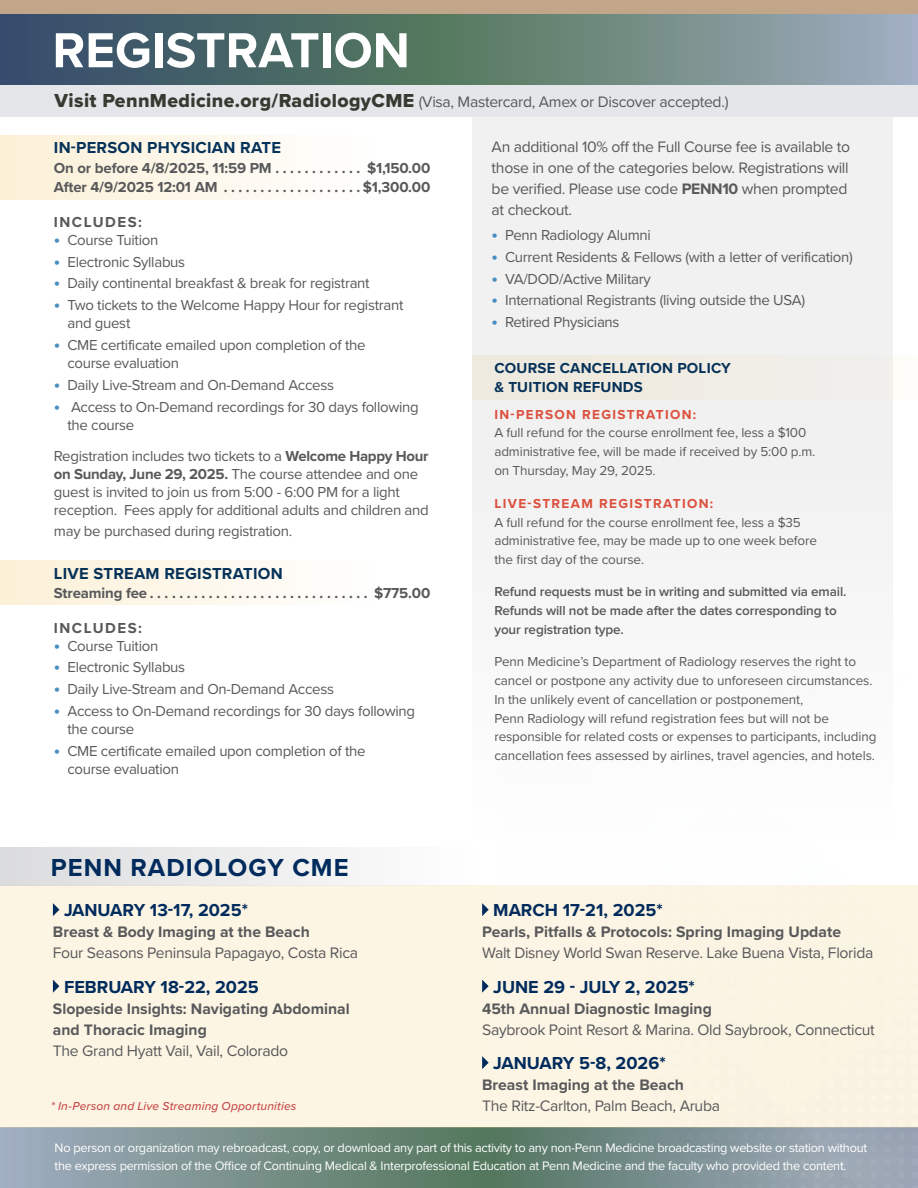
<style>
.page{position:relative;width:918px;height:1188px;background:#fff}
.page>*{position:absolute;margin:0;border:0;box-sizing:border-box;transform-origin:0 0}
.t1{font:700 51px "Proxima Nova";color:#fff}
.t2{font:700 25.5px "Proxima Nova";letter-spacing:.04em;color:#002b5c}
.t3{font:700 18px "Proxima Nova";color:#002b5c}
.t4{font:700 16.5px "Proxima Nova";letter-spacing:.015em;color:#063259}
.t5{font:15.75px/21px "Proxima Nova";letter-spacing:-.02em;color:#58595b}
.t6{font:700 15.75px/21px "Proxima Nova";color:#58595b}
.t7{font:15px/18px "Proxima Nova";letter-spacing:-.02em;color:#58595b}
.t8{font:700 15px "Proxima Nova";letter-spacing:-.01em;color:#58595b}
.t9{font:700 15px/19.5px "Proxima Nova";letter-spacing:.015em;color:#063259}
.t10{font:700 15px "Proxima Nova";letter-spacing:.1em;color:#58595b}
.t11{font:13.5px/18.8px "Proxima Nova";letter-spacing:-.01em;color:#58595b}
.t12{font:600 13.5px/18.8px "Proxima Nova";letter-spacing:-.01em;color:#58595b}
.t13{font:700 13.5px "Proxima Nova";letter-spacing:.1em;color:#dc4f3d}
.t14{font:12.75px/18px "Proxima Nova";letter-spacing:-.02em;color:#fff}
.t15{font:italic 500 12px "Proxima Nova";letter-spacing:.015em;color:#c84c4c}
.s1{font-family:"Proxima Nova Extrabld";font-size:19.5px;color:#353b31}
.s2{font-weight:700;font-size:18px;color:#498ec1}
.s3{font-weight:700}
</style>
<div class="page">
<div style="left:0;top:0;width:918px;height:15px;background:#c1a68a"></div>
<div style="left:0;top:135px;width:387px;height:64px;background:linear-gradient(to right,#fcf0d7,#feffff)"></div>
<div style="left:0;top:560px;width:387px;height:44px;background:linear-gradient(to right,#fcf0d7,#feffff)"></div>
<div style="left:472px;top:355px;width:446px;height:44px;background:#fefcf8"></div>
<div style="left:473px;top:111px;width:420px;height:767px;background:#f1f1f1"></div>
<svg style="left:0;top:1128px;width:316px;height:60px;background:#879b9e"></svg>
<svg style="left:0;top:14px;width:918px;height:71px;background:#617b7b"></svg>
<img style="left:316px;top:756px;width:602px;height:432px">
<div style="left:0;top:85px;width:918px;height:32px;background:#e4e6e9"></div>
<div style="left:0;top:885px;width:918px;height:243px;background:#fdf5e4"></div>
<svg style="left:53px;top:903px;width:6px;height:13px"></svg>
<svg style="left:53px;top:980px;width:6px;height:13px"></svg>
<svg style="left:482px;top:903px;width:7px;height:13px"></svg>
<svg style="left:482px;top:980px;width:7px;height:13px"></svg>
<svg style="left:482px;top:1056px;width:7px;height:13px"></svg>
<div style="left:0;top:847px;width:482px;height:39px;background:linear-gradient(to right,#dbdcdd,#fefeff)"></div>
<h1 class="t1" style="left:52px;top:12px;width:359px">REGISTRATION</h1>
<p class="t5" style="left:55px;top:90px;width:675px"><span class="s1">Visit PennMedicine.org/RadiologyCME</span> (Visa, Mastercard, Amex or Discover accepted.)</p>
<p class="t4" style="left:54px;top:136px;width:229px">IN-PERSON PHYSICIAN RATE</p>
<p class="t8" style="left:54px;top:157px;width:223px">On or before 4/8/2025, 11:59 PM.............</p>
<p class="t8" style="left:367px;top:157px;width:65px">$1,150.00</p>
<p class="t8" style="left:54px;top:176px;width:171px">After 4/9/2025 12:01 AM ...................</p>
<p class="t8" style="left:363px;top:176px;width:69px">$1,300.00</p>
<p class="t10" style="left:54px;top:211px;width:90px">INCLUDES:</p>
<p class="t7" style="left:54px;top:230px;width:106px"><span class="s2">•</span> Course Tuition</p>
<p class="t7" style="left:54px;top:252px;width:133px"><span class="s2">•</span> Electronic Syllabus</p>
<p class="t7" style="left:54px;top:274px;width:317px"><span class="s2">•</span> Daily continental breakfast &amp; break for registrant</p>
<p class="t7" style="left:67px;top:296px;width:338px;text-indent:-14px"><span class="s2">•</span> Two tickets to the Welcome Happy Hour for registrant and guest</p>
<p class="t7" style="left:67px;top:335px;width:300px;text-indent:-14px"><span class="s2">•</span> CME certificate emailed upon completion of the course evaluation</p>
<p class="t7" style="left:54px;top:375px;width:282px"><span class="s2">•</span> Daily Live-Stream and On-Demand Access</p>
<p class="t7" style="left:67px;top:397px;width:353px;text-indent:-14px"><span class="s2">•</span> Access to On-Demand recordings for 30 days following the course</p>
<p class="t7" style="left:54px;top:446px;width:376px">Registration includes two tickets to a <span class="s3">Welcome Happy Hour on Sunday, June 29, 2025.</span> The course attendee and one guest is invited to join us from 5:00 - 6:00 PM for a light reception. Fees apply for additional adults and children and</p>
<p class="t7" style="left:54px;top:521px;width:240px">may be purchased during registration.</p>
<p class="t4" style="left:54px;top:562px;width:230px">LIVE STREAM REGISTRATION</p>
<p class="t8" style="left:54px;top:582px;width:98px">Streaming fee...............................</p>
<p class="t8" style="left:374px;top:582px;width:58px">$775.00</p>
<p class="t10" style="left:54px;top:616px;width:90px">INCLUDES:</p>
<p class="t7" style="left:54px;top:636px;width:106px"><span class="s2">•</span> Course Tuition</p>
<p class="t7" style="left:54px;top:658px;width:133px"><span class="s2">•</span> Electronic Syllabus</p>
<p class="t7" style="left:54px;top:680px;width:282px"><span class="s2">•</span> Daily Live-Stream and On-Demand Access</p>
<p class="t7" style="left:67px;top:701px;width:349px;text-indent:-14px"><span class="s2">•</span> Access to On-Demand recordings for 30 days following the course</p>
<p class="t7" style="left:67px;top:741px;width:300px;text-indent:-14px"><span class="s2">•</span> CME certificate emailed upon completion of the course evaluation</p>
<h2 class="t2" style="left:51px;top:848px;width:299px">PENN RADIOLOGY CME</h2>
<p class="t3" style="left:64px;top:897px;width:185px">JANUARY 13-17, 2025*</p>
<p class="t6" style="left:53px;top:921px;width:258px">Breast &amp; Body Imaging at the Beach</p>
<p class="t5" style="left:53px;top:942px;width:307px">Four Seasons Peninsula Papagayo, Costa Rica</p>
<p class="t3" style="left:64px;top:973px;width:196px">FEBRUARY 18-22, 2025</p>
<p class="t6" style="left:53px;top:998px;width:298px">Slopeside Insights: Navigating Abdominal and Thoracic Imaging</p>
<p class="t5" style="left:53px;top:1039px;width:237px">The Grand Hyatt Vail, Vail, Colorado</p>
<p class="t15" style="left:51px;top:1097px;width:247px">* In-Person and Live Streaming Opportunities</p>
<p class="t5" style="left:492px;top:136px;width:360px">An additional 10% off the Full Course fee is available to those in one of the categories below. Registrations will be verified. Please use code <span class="s3">PENN10</span> when prompted at checkout.</p>
<p class="t7" style="left:492px;top:225px;width:161px"><span class="s2">•</span> Penn Radiology Alumni</p>
<p class="t7" style="left:492px;top:247px;width:363px"><span class="s2">•</span> Current Residents &amp; Fellows (with a letter of verification)</p>
<p class="t7" style="left:492px;top:269px;width:161px"><span class="s2">•</span> VA/DOD/Active Military</p>
<p class="t7" style="left:492px;top:291px;width:315px"><span class="s2">•</span> International Registrants (living outside the USA)</p>
<p class="t7" style="left:492px;top:313px;width:129px"><span class="s2">•</span> Retired Physicians</p>
<p class="t9" style="left:494px;top:358px;width:238px">COURSE CANCELLATION POLICY &amp; TUITION REFUNDS</p>
<p class="t13" style="left:494px;top:404px;width:203px">IN-PERSON REGISTRATION:</p>
<p class="t11" style="left:494px;top:423px;width:322px">A full refund for the course enrollment fee, less a $100 administrative fee, will be made if received by 5:00 p.m. on Thursday, May 29, 2025.</p>
<p class="t13" style="left:494px;top:493px;width:220px">LIVE-STREAM REGISTRATION:</p>
<p class="t11" style="left:494px;top:512px;width:324px">A full refund for the course enrollment fee, less a $35 administrative fee, may be made up to one week before the first day of the course.</p>
<p class="t12" style="left:494px;top:583px;width:354px">Refund requests must be in writing and submitted via email.<br>Refunds will not be made after the dates corresponding to your registration type.</p>
<p class="t11" style="left:494px;top:652px;width:384px">Penn Medicine’s Department of Radiology reserves the right to cancel or postpone any activity due to unforeseen circumstances.<br>In the unlikely event of cancellation or postponement,<br>Penn Radiology will refund registration fees but will not be responsible for related costs or expenses to participants, including cancellation fees assessed by airlines, travel agencies, and hotels.</p>
<p class="t3" style="left:493px;top:897px;width:171px">MARCH 17-21, 2025*</p>
<p class="t6" style="left:482px;top:921px;width:360px">Pearls, Pitfalls &amp; Protocols: Spring Imaging Update</p>
<p class="t5" style="left:482px;top:942px;width:393px">Walt Disney World Swan Reserve. Lake Buena Vista, Florida</p>
<p class="t3" style="left:493px;top:973px;width:203px">JUNE 29 - JULY 2, 2025*</p>
<p class="t6" style="left:482px;top:998px;width:231px">45th Annual Diagnostic Imaging</p>
<p class="t5" style="left:482px;top:1018px;width:394px">Saybrook Point Resort &amp; Marina. Old Saybrook, Connecticut</p>
<p class="t3" style="left:493px;top:1050px;width:174px">JANUARY 5-8, 2026*</p>
<p class="t6" style="left:482px;top:1074px;width:203px">Breast Imaging at the Beach</p>
<p class="t5" style="left:482px;top:1095px;width:239px">The Ritz-Carlton, Palm Beach, Aruba</p>
<p class="t14" style="left:55px;top:1138px;width:814px">No person or organization may rebroadcast, copy, or download any part of this activity to any non-Penn Medicine broadcasting website or station without the express permission of the Office of Continuing Medical &amp; Interprofessional Education at Penn Medicine and the faculty who provided the content.</p>
</div>
